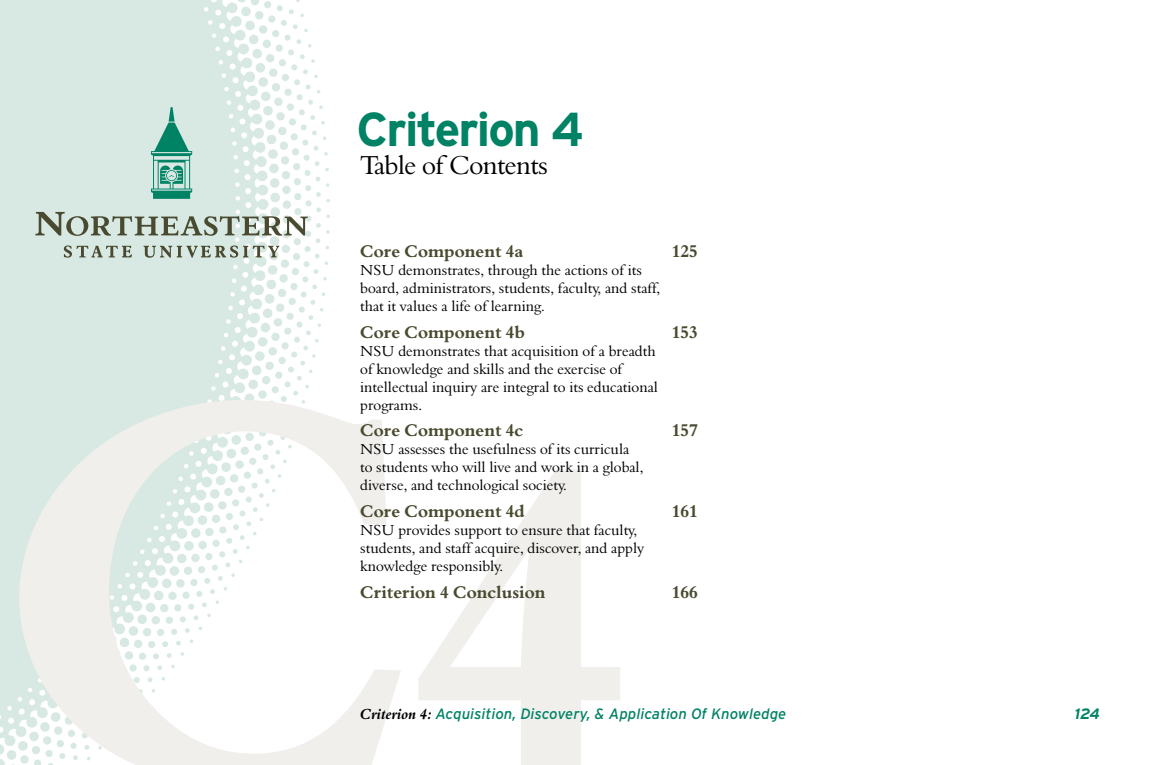
<style>
.page{position:relative;width:1170px;height:765px;background:#fff}
.page>*{position:absolute;margin:0;border:0;box-sizing:border-box;transform-origin:0 0}
.Chapter_Header{font:700 47.62px "Interstate";letter-spacing:-.04em;color:#008265}
.t1{font:26.75px "Aldine 401 BT Roman A";letter-spacing:-.02em;color:#000}
.TOC_Header{font:17.5px "Aldine 401 BT Bold A";color:#4a4a30}
.TOC_Body{font:15px/18px "Aldine 401 BT Roman A";color:#000}
.t2{font:italic 15px "Interstate";color:#008265}
.t3{font:italic 700 15px "Interstate";color:#008265}
.s1{font-family:"Aldine 401 BT Bold Italic A";font-style:normal;color:#000}
</style>
<div class="page">
<svg style="left:0;top:0;width:330px;height:765px;fill:#d8e9e4"></svg>
<svg style="left:19px;top:400px;width:601px;height:365px"></svg>
<svg style="left:151px;top:107px;width:41px;height:92px;background:#7bbdad"></svg>
<svg style="left:35px;top:212px;width:273px;height:24px;background:#aeb8ad"></svg>
<svg style="left:64px;top:245px;width:68px;height:13px"></svg>
<svg style="left:144px;top:245px;width:135px;height:13px;background:#afb9ae"></svg>
<p class="Chapter_Header" style="left:357px;top:102px;width:229px">Criterion 4</p>
<p class="t1" style="left:360px;top:149px;width:189px">Table of Contents</p>
<p class="TOC_Header" style="left:360px;top:240px;width:165px">Core Component 4a</p>
<p class="TOC_Header" style="left:672px;top:240px;width:27px">125</p>
<p class="TOC_Body" style="left:360px;top:261px;width:301px">NSU demonstrates, through the actions of its board, administrators, students, faculty, and staff, that it values a life of learning.</p>
<p class="TOC_Header" style="left:360px;top:321px;width:166px">Core Component 4b</p>
<p class="TOC_Header" style="left:672px;top:321px;width:27px">153</p>
<p class="TOC_Body" style="left:360px;top:342px;width:299px">NSU demonstrates that acquisition of a breadth of knowledge and skills and the exercise of intellectual inquiry are integral to its educational programs.</p>
<p class="TOC_Header" style="left:360px;top:420px;width:165px">Core Component 4c</p>
<p class="TOC_Header" style="left:672px;top:420px;width:27px">157</p>
<p class="TOC_Body" style="left:360px;top:440px;width:285px">NSU assesses the usefulness of its curricula to students who will live and work in a global, diverse, and technological society.</p>
<p class="TOC_Header" style="left:360px;top:500px;width:166px">Core Component 4d</p>
<p class="TOC_Header" style="left:672px;top:500px;width:27px">161</p>
<p class="TOC_Body" style="left:360px;top:521px;width:285px">NSU provides support to ensure that faculty, students, and staff acquire, discover, and apply knowledge responsibly.</p>
<p class="TOC_Header" style="left:360px;top:581px;width:187px">Criterion 4 Conclusion</p>
<p class="TOC_Header" style="left:672px;top:581px;width:27px">166</p>
<p class="t2" style="left:360px;top:704px;width:428px"><span class="s1">Criterion 4:</span> Acquisition, Discovery, &amp; Application Of Knowledge</p>
<p class="t3" style="left:1074px;top:704px;width:27px">124</p>
</div>
